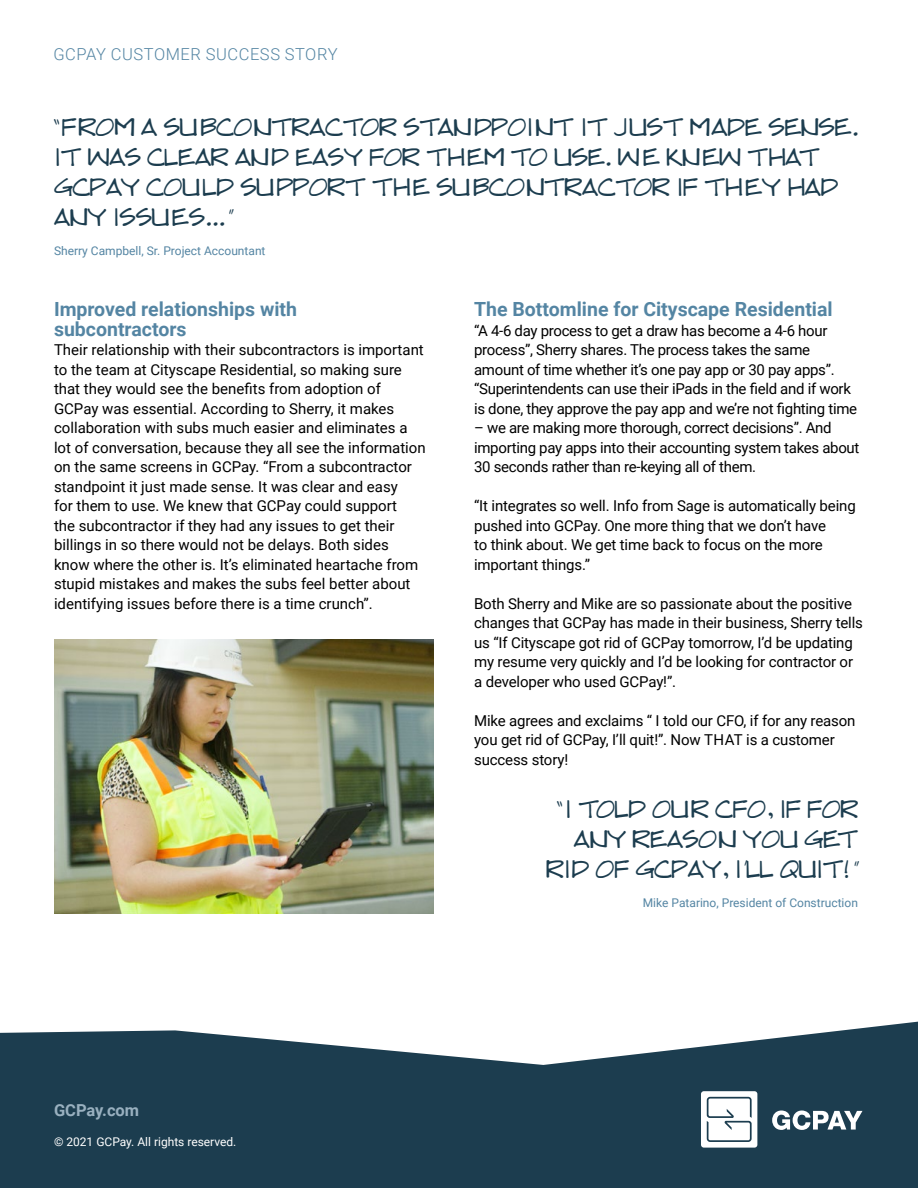
<style>
.page{position:relative;width:918px;height:1188px;background:#fff}
.page>*{position:absolute;margin:0;border:0;box-sizing:border-box;transform-origin:0 0}
.t1{font:24px/30px "Draftsman";color:#1c3d4f;text-align:right}
.t2{font:700 19.5px/19.5px "Roboto";color:#5485a3}
.t3{font:300 16.5px "Roboto";letter-spacing:.035em;color:#5485a3}
.t4{font:700 16.5px "Roboto";color:#99b0bf}
.t5{font:15px/19.5px "Roboto";letter-spacing:-.01em;color:#000}
.t6{font:12px "Roboto";color:#5485a3}
.t7{font:12px "Roboto";color:#fff}
</style>
<div class="page">
<svg style="left:0;top:1022px;width:918px;height:166px;background:#395665"></svg>
<img style="left:54px;top:640px;width:379px;height:273px">
<div style="left:701px;top:1091px;width:56px;height:57px;background:#fff;border-radius:3px"></div>
<svg style="left:772px;top:1111px;width:90px;height:19px"></svg>
<svg style="left:707px;top:1097px;width:45px;height:45px"></svg>
<p class="t3" style="left:53px;top:43px;width:286px">GCPAY CUSTOMER SUCCESS STORY</p>
<h1 class="t1" style="left:54px;top:113px;width:806px;text-align:left">“FROM A SU BCONTRACTOR STANDPOINT IT J UST MADE SENSE.<br>IT WAS CLEAR AND EASY FOR THEM TO USE. W E KNEW THAT GCPAY COU LD SU PPORT THE SU BCONTRACTOR IF THEY HAD ANY ISSUES...”</h1>
<p class="t6" style="left:54px;top:242px;width:213px">Sherry Campbell, Sr. Project Accountant</p>
<h2 class="t2" style="left:54px;top:299px;width:245px">Improved relationships with subcontractors</h2>
<p class="t5" style="left:54px;top:340px;width:373px">Their relationship with their subcontractors is important to the team at Cityscape Residential, so making sure that they would see the benefits from adoption of GCPay was essential. According to Sherry, it makes collaboration with subs much easier and eliminates a lot of conversation, because they all see the information on the same screens in GCPay. “From a subcontractor standpoint it just made sense. It was clear and easy<br>for them to use. We knew that GCPay could support<br>the subcontractor if they had any issues to get their billings in so there would not be delays. Both sides know where the other is. It’s eliminated heartache from stupid mistakes and makes the subs feel better about identifying issues before there is a time crunch”.</p>
<h2 class="t2" style="left:474px;top:299px;width:360px">The Bottomline for Cityscape Residential</h2>
<p class="t5" style="left:474px;top:320px;width:385px">“A 4-6 day process to get a draw has become a 4-6 hour process”, Sherry shares. The process takes the same amount of time whether it’s one pay app or 30 pay apps”. “Superintendents can use their iPads in the field and if work is done, they approve the pay app and we’re not fighting time</p>
<p class="t5" style="left:474px;top:418px;width:387px">– we are making more thorough, correct decisions”. And importing pay apps into their accounting system takes about<br>30 seconds rather than re-keying all of them.</p>
<p class="t5" style="left:474px;top:496px;width:383px">“It integrates so well. Info from Sage is automatically being pushed into GCPay. One more thing that we don’t have<br>to think about. We get time back to focus on the more important things.”</p>
<p class="t5" style="left:474px;top:593px;width:390px">Both Sherry and Mike are so passionate about the positive changes that GCPay has made in their business, Sherry tells us “If Cityscape got rid of GCPay tomorrow, I’d be updating my resume very quickly and I’d be looking for contractor or a developer who used GCPay!”.</p>
<p class="t5" style="left:474px;top:710px;width:383px">Mike agrees and exclaims “ I told our CFO, if for any reason you get rid of GCPay, I’ll quit!”. Now THAT is a customer success story!</p>
<h1 class="t1" style="left:547px;top:795px;width:313px">“I TOLD OUR CFO, IF FOR<br>ANY REASON YOU GET<br>RID OF GCPAY, I’LL QUIT!”</h1>
<p class="t6" style="left:643px;top:894px;width:217px">Mike Patarino, President of Construction</p>
<p class="t4" style="left:54px;top:1099px;width:87px">GCPay.com</p>
<p class="t7" style="left:54px;top:1134px;width:184px">© 2021 GCPay. All rights reserved.</p>
</div>
